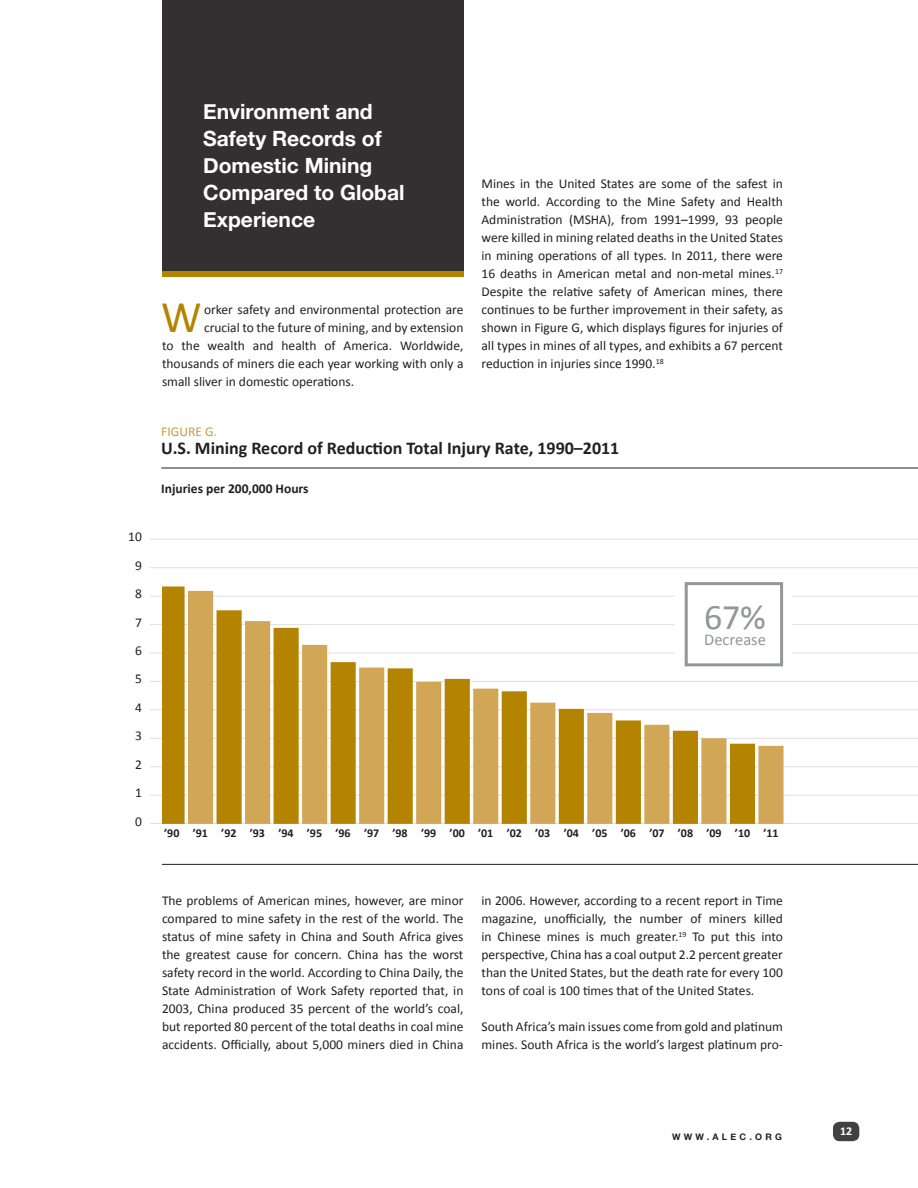
<style>
.page{position:relative;width:918px;height:1188px;background:#fff}
.page>*{position:absolute;margin:0;border:0;box-sizing:border-box;transform-origin:0 0}
.t1{font:45.6px "Calibri";color:#b48300}
.t2{font:36px "Calibri";color:#949698}
.t3{font:700 21px/27px "Helvetica Neue";color:#fff}
.t4{font:700 18px "Calibri";color:#231f20}
.t5{font:16.5px "Calibri";color:#949698}
.t6{font:13.5px/18px "Calibri";color:#231f20;text-align:justify}
.t7{font:700 13.5px "Calibri";color:#231f20}
.t8{font:13.5px "Calibri";color:#c89a3e}
.t9{font:700 12px "Calibri";letter-spacing:-.005em;color:#231f20}
.t10{font:700 12px "Calibri";color:#fff}
.t11{font:700 9px "Helvetica Neue";letter-spacing:.36em;color:#231f20}
</style>
<div class="page">
<div style="left:833px;top:1122px;width:26px;height:19px;background:#414142;border-radius:7px"></div>
<hr style="left:150px;top:539px;width:768px;height:1px;background:#949698">
<hr style="left:150px;top:567px;width:768px;height:1px;background:#949698">
<hr style="left:150px;top:596px;width:768px;height:1px;background:#949698">
<hr style="left:150px;top:624px;width:768px;height:1px;background:#949698">
<hr style="left:150px;top:653px;width:768px;height:1px;background:#949698">
<hr style="left:150px;top:681px;width:768px;height:1px;background:#949698">
<hr style="left:150px;top:710px;width:768px;height:1px;background:#949698">
<hr style="left:150px;top:738px;width:768px;height:1px;background:#949698">
<hr style="left:150px;top:766px;width:768px;height:1px;background:#949698">
<hr style="left:150px;top:795px;width:768px;height:1px;background:#949698">
<hr style="left:150px;top:823px;width:768px;height:1px;background:#949698">
<div style="left:676px;top:575px;width:116px;height:99px;background:#fff"></div>
<div style="left:163px;top:0;width:301px;height:272px;background:#323031"></div>
<div style="left:163px;top:272px;width:301px;height:5px;background:#b48300"></div>
<hr style="left:161px;top:468px;width:757px;height:1px;background:#231f20">
<div style="left:162px;top:586px;width:23px;height:238px;background:#b48300"></div>
<div style="left:188px;top:591px;width:25px;height:233px;background:#d2a657"></div>
<div style="left:217px;top:610px;width:25px;height:214px;background:#b48300"></div>
<div style="left:245px;top:621px;width:25px;height:203px;background:#d2a657"></div>
<div style="left:274px;top:628px;width:25px;height:196px;background:#b48300"></div>
<div style="left:302px;top:645px;width:25px;height:179px;background:#d2a657"></div>
<div style="left:331px;top:662px;width:25px;height:162px;background:#b48300"></div>
<div style="left:359px;top:668px;width:25px;height:156px;background:#d2a657"></div>
<div style="left:388px;top:668px;width:25px;height:156px;background:#b48300"></div>
<div style="left:416px;top:682px;width:25px;height:142px;background:#d2a657"></div>
<div style="left:445px;top:679px;width:25px;height:145px;background:#b48300"></div>
<div style="left:473px;top:689px;width:25px;height:135px;background:#d2a657"></div>
<div style="left:502px;top:691px;width:25px;height:133px;background:#b48300"></div>
<div style="left:530px;top:703px;width:25px;height:121px;background:#d2a657"></div>
<div style="left:559px;top:709px;width:25px;height:115px;background:#b48300"></div>
<div style="left:587px;top:713px;width:25px;height:111px;background:#d2a657"></div>
<div style="left:616px;top:720px;width:25px;height:104px;background:#b48300"></div>
<div style="left:644px;top:725px;width:25px;height:99px;background:#d2a657"></div>
<div style="left:673px;top:731px;width:25px;height:93px;background:#b48300"></div>
<div style="left:701px;top:738px;width:25px;height:86px;background:#d2a657"></div>
<div style="left:730px;top:744px;width:25px;height:80px;background:#b48300"></div>
<div style="left:758px;top:746px;width:26px;height:78px;background:#d2a657"></div>
<div style="left:685px;top:582px;width:98px;height:84px;background:#fff;border:3px solid #949698"></div>
<hr style="left:162px;top:864px;width:756px;height:1px;background:#231f20">
<p class="t6" style="left:128px;top:523px;width:15px;line-height:28.5px;text-align:center">10<br>9<br>8<br>7<br>6<br>5<br>4<br>3<br>2<br>1<br>0</p>
<h3 class="t3" style="left:203px;top:99px;width:203px">Environment and<br>Safety Records of<br>Domestic Mining<br>Compared to Global<br>Experience</h3>
<h1 class="t1" style="left:161px;top:288px;width:42px">W</h1>
<p class="t6" style="left:204px;top:301px;width:261px">orker safety and environmental protection are</p>
<p class="t6" style="left:204px;top:319px;width:261px">crucial to the future of mining, and by extension</p>
<p class="t6" style="left:162px;top:337px;width:303px">to the wealth and health of America. Worldwide,</p>
<p class="t6" style="left:162px;top:355px;width:303px">thousands of miners die each year working with only a</p>
<p class="t6" style="left:162px;top:373px;width:194px">small sliver in domestic operations.</p>
<p class="t6" style="left:482px;top:175px;width:303px">Mines in the United States are some of the safest in the world. According to the Mine Safety and Health Administration (MSHA), from 1991–1999, 93 people were killed in mining related deaths in the United States in mining operations of all types. In 2011, there were 16 deaths in American metal and non-metal mines.<sup>17<br></sup>Despite the relative safety of American mines, there continues to be further improvement in their safety, as shown in Figure G, which displays figures for injuries of all types in mines of all types, and exhibits a 67 percent reduction in injuries since 1990.<sup>18</sup></p>
<p class="t8" style="left:161px;top:423px;width:57px">FIGURE G.</p>
<h3 class="t4" style="left:161px;top:436px;width:460px">U.S. Mining Record of Reduction Total Injury Rate, 1990–2011</h3>
<p class="t7" style="left:161px;top:480px;width:149px">Injuries per 200,000 Hours</p>
<h2 class="t2" style="left:704px;top:594px;width:63px">67%</h2>
<p class="t5" style="left:704px;top:629px;width:63px">Decrease</p>
<p class="t9" style="left:164px;top:826px;width:616px">’90 ’91 ’92 ’93 ’94 ’95 ’96 ’97 ’98 ’99 ’00 ’01 ’02 ’03 ’04 ’05 ’06 ’07 ’08 ’09 ’10 ’11</p>
<p class="t6" style="left:162px;top:892px;width:303px">The problems of American mines, however, are minor compared to mine safety in the rest of the world. The status of mine safety in China and South Africa gives the greatest cause for concern. China has the worst safety record in the world. According to China Daily, the State Administration of Work Safety reported that, in 2003, China produced 35 percent of the world’s coal, but reported 80 percent of the total deaths in coal mine accidents. Officially, about 5,000 miners died in China</p>
<p class="t6" style="left:482px;top:892px;width:303px">in 2006. However, according to a recent report in Time magazine, unofficially, the number of miners killed in Chinese mines is much greater.<sup>19</sup> To put this into perspective, China has a coal output 2.2 percent greater than the United States, but the death rate for every 100 tons of coal is 100 times that of the United States.</p>
<p class="t6" style="left:482px;top:1018px;width:303px">South Africa’s main issues come from gold and platinum mines. South Africa is the world’s largest platinum pro-</p>
<p class="t11" style="left:672px;top:1130px;width:111px">WWW.ALEC.ORG</p>
<p class="t10" style="left:840px;top:1124px;width:14px">12</p>
</div>
